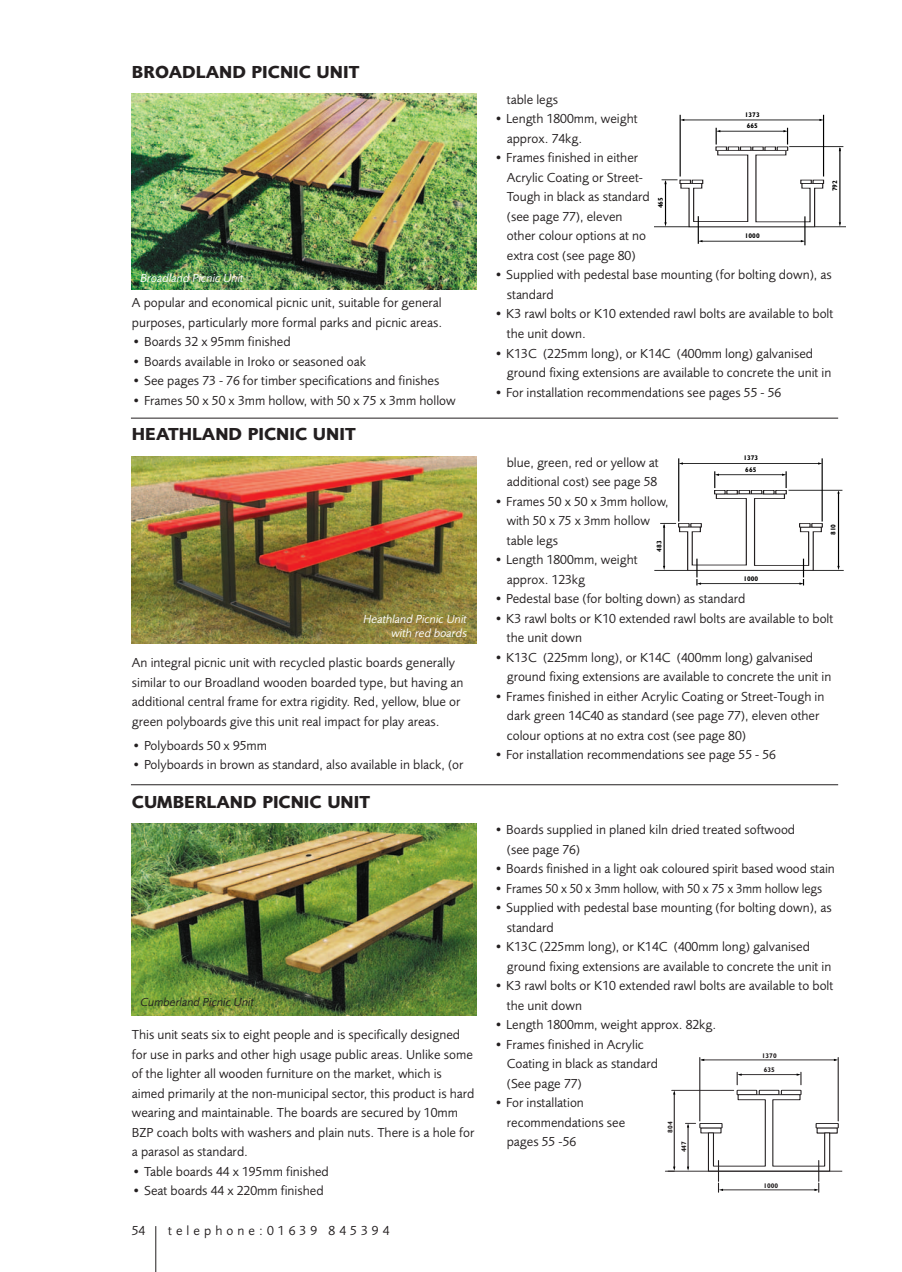
<style>
.page{position:relative;width:902px;height:1272px;background:#fff}
.page>*{position:absolute;margin:0;border:0;box-sizing:border-box;transform-origin:0 0}
.t1{font:700 18px "Foundry Sans";color:#231f20}
.t2{font:13.5px/19.5px "Foundry Sans";color:#231f20}
.t3{font:13.5px "Foundry Sans";letter-spacing:.3em;color:#231f20}
.t4{font:italic 12px/14.4px "Foundry Sans";color:#fff;text-align:right}
.t5{font:italic 12px "Foundry Sans";color:#231f20}
.t6{font:700 6.75px "Gill Sans";color:#000}
.t7{font:700 6.75px "Gill Sans";color:#231f20}
</style>
<div class="page">
<hr style="left:155px;top:1225px;width:1px;height:46px;background:#231f20">
<img style="left:132px;top:94px;width:344px;height:195px">
<hr style="left:654px;top:226px;width:191px;height:1px;background:#000">
<hr style="left:679px;top:115px;width:1px;height:61px;background:#000">
<hr style="left:823px;top:115px;width:1px;height:61px;background:#000">
<hr style="left:683px;top:120px;width:137px;height:1px;background:#000">
<hr style="left:789px;top:146px;width:54px;height:1px;background:#000">
<hr style="left:839px;top:148px;width:1px;height:75px;background:#000">
<svg style="left:661px;top:128px;width:162px;height:117px"></svg>
<img style="left:132px;top:456px;width:344px;height:187px">
<hr style="left:654px;top:570px;width:189px;height:1px;background:#000">
<hr style="left:678px;top:458px;width:1px;height:63px;background:#000">
<hr style="left:821px;top:458px;width:1px;height:63px;background:#000">
<hr style="left:681px;top:463px;width:138px;height:1px;background:#000">
<hr style="left:788px;top:490px;width:54px;height:1px;background:#000">
<hr style="left:838px;top:492px;width:1px;height:75px;background:#000">
<div style="left:811px;top:523px;width:11px;height:4px;border:1px solid #231f20"></div>
<svg style="left:660px;top:471px;width:161px;height:114px"></svg>
<img style="left:132px;top:823px;width:344px;height:192px">
<div style="left:699px;top:1123px;width:23px;height:5px;border:1px solid #231f20"></div>
<div style="left:815px;top:1123px;width:23px;height:5px;border:1px solid #231f20"></div>
<div style="left:736px;top:1089px;width:21px;height:5px;border:1px solid #231f20"></div>
<div style="left:758px;top:1089px;width:21px;height:5px;border:1px solid #231f20"></div>
<div style="left:781px;top:1089px;width:20px;height:5px;border:1px solid #231f20"></div>
<hr style="left:665px;top:1170px;width:177px;height:1px;background:#231f20">
<svg style="left:707px;top:1094px;width:130px;height:98px"></svg>
<hr style="left:739px;top:1074px;width:59px;height:1px;background:#231f20">
<svg style="left:736px;top:1072px;width:5px;height:12px"></svg>
<svg style="left:796px;top:1072px;width:5px;height:12px"></svg>
<hr style="left:699px;top:1057px;width:1px;height:63px;background:#231f20">
<hr style="left:837px;top:1057px;width:1px;height:63px;background:#231f20">
<hr style="left:701px;top:1059px;width:134px;height:1px;background:#231f20">
<hr style="left:671px;top:1090px;width:62px;height:1px;background:#231f20">
<hr style="left:674px;top:1092px;width:1px;height:76px;background:#231f20">
<svg style="left:668px;top:1166px;width:7px;height:5px"></svg>
<hr style="left:687px;top:1125px;width:1px;height:43px;background:#231f20">
<svg style="left:685px;top:1123px;width:10px;height:4px"></svg>
<hr style="left:131px;top:418px;width:707px;height:1px;background:#231f20">
<hr style="left:131px;top:784px;width:707px;height:1px;background:#231f20">
<h1 class="t1" style="left:132px;top:65px;width:229px">BROADLAND PICNIC UNIT</h1>
<p class="t4" style="left:140px;top:272px;width:105px">Broadland Picnic Unit</p>
<p class="t2" style="left:132px;top:294px;width:312px">A popular and economical picnic unit, suitable for general purposes, particularly more formal parks and picnic areas.</p>
<p class="t2" style="left:132px;top:333px;width:160px">• Boards 32 x 95mm finished</p>
<p class="t2" style="left:132px;top:352px;width:235px">• Boards available in Iroko or seasoned oak</p>
<p class="t2" style="left:132px;top:372px;width:309px">• See pages 73 - 76 for timber specifications and finishes</p>
<p class="t2" style="left:132px;top:391px;width:325px">• Frames 50 x 50 x 3mm hollow, with 50 x 75 x 3mm hollow</p>
<h1 class="t1" style="left:132px;top:427px;width:225px">HEATHLAND PICNIC UNIT</h1>
<p class="t4" style="left:363px;top:613px;width:105px">Heathland Picnic Unit with red boards</p>
<p class="t2" style="left:132px;top:654px;width:333px">An integral picnic unit with recycled plastic boards generally similar to our Broadland wooden boarded type, but having an additional central frame for extra rigidity. Red, yellow, blue or green polyboards give this unit real impact for play areas.</p>
<p class="t2" style="left:132px;top:736px;width:137px">• Polyboards 50 x 95mm</p>
<p class="t2" style="left:132px;top:756px;width:333px">• Polyboards in brown as standard, also available in black, (or</p>
<h1 class="t1" style="left:132px;top:794px;width:239px">CUMBERLAND PICNIC UNIT</h1>
<p class="t5" style="left:140px;top:997px;width:115px">Cumberland Picnic Unit</p>
<p class="t2" style="left:132px;top:1026px;width:344px">This unit seats six to eight people and is specifically designed for use in parks and other high usage public areas. Unlike some of the lighter all wooden furniture on the market, which is aimed primarily at the non-municipal sector, this product is hard wearing and maintainable. The boards are secured by 10mm BZP coach bolts with washers and plain nuts. There is a hole for a parasol as standard.</p>
<p class="t2" style="left:132px;top:1162px;width:198px">• Table boards 44 x 195mm finished</p>
<p class="t2" style="left:132px;top:1181px;width:193px">• Seat boards 44 x 220mm finished</p>
<p class="t2" style="left:132px;top:1222px;width:15px">54</p>
<p class="t3" style="left:168px;top:1225px;width:223px">telephone:01639 845394</p>
<p class="t2" style="left:506px;top:91px;width:53px">table legs</p>
<p class="t2" style="left:506px;top:110px;width:132px;text-indent:-13px">• Length 1800mm, weight approx. 74kg.</p>
<p class="t2" style="left:506px;top:149px;width:144px;text-indent:-13px">• Frames finished in either<br>Acrylic Coating or Street-<br>Tough in black as standard (see page 77), eleven other colour options at no extra cost (see page 80)</p>
<p class="t2" style="left:506px;top:266px;width:326px;text-indent:-13px">• Supplied with pedestal base mounting (for bolting down), as standard</p>
<p class="t2" style="left:506px;top:305px;width:328px;text-indent:-13px">• K3 rawl bolts or K10 extended rawl bolts are available to bolt the unit down.</p>
<p class="t2" style="left:506px;top:344px;width:326px;text-indent:-13px">• K13C (225mm long), or K14C (400mm long) galvanised ground fixing extensions are available to concrete the unit in</p>
<p class="t2" style="left:494px;top:383px;width:289px">• For installation recommendations see pages 55 - 56</p>
<p class="t6" style="left:744px;top:112px;width:16px">1373</p>
<p class="t6" style="left:746px;top:123px;width:13px">665</p>
<p class="t6" style="left:832px;top:191px;width:13px;rotate:-90deg">792</p>
<p class="t6" style="left:657px;top:208px;width:13px;rotate:-90deg">465</p>
<p class="t6" style="left:744px;top:233px;width:16px">1000</p>
<p class="t6" style="left:743px;top:455px;width:16px">1373</p>
<p class="t2" style="left:506px;top:453px;width:153px">blue, green, red or yellow at additional cost) see page 58</p>
<p class="t2" style="left:506px;top:492px;width:163px;text-indent:-13px">• Frames 50 x 50 x 3mm hollow, with 50 x 75 x 3mm hollow table legs</p>
<p class="t2" style="left:506px;top:551px;width:132px;text-indent:-13px">• Length 1800mm, weight approx. 123kg</p>
<p class="t2" style="left:494px;top:590px;width:253px">• Pedestal base (for bolting down) as standard</p>
<p class="t2" style="left:506px;top:609px;width:328px;text-indent:-13px">• K3 rawl bolts or K10 extended rawl bolts are available to bolt the unit down</p>
<p class="t2" style="left:506px;top:648px;width:326px;text-indent:-13px">• K13C (225mm long), or K14C (400mm long) galvanised ground fixing extensions are available to concrete the unit in</p>
<p class="t2" style="left:506px;top:687px;width:319px;text-indent:-13px">• Frames finished in either Acrylic Coating or Street-Tough in dark green 14C40 as standard (see page 77), eleven other colour options at no extra cost (see page 80)</p>
<p class="t2" style="left:494px;top:746px;width:283px">• For installation recommendations see page 55 - 56</p>
<p class="t6" style="left:745px;top:467px;width:13px">665</p>
<p class="t6" style="left:830px;top:535px;width:13px;rotate:-90deg">810</p>
<p class="t6" style="left:656px;top:552px;width:13px;rotate:-90deg">483</p>
<p class="t6" style="left:743px;top:576px;width:16px">1000</p>
<p class="t2" style="left:506px;top:821px;width:290px;text-indent:-13px">• Boards supplied in planed kiln dried treated softwood (see page 76)</p>
<p class="t2" style="left:494px;top:860px;width:342px">• Boards finished in a light oak coloured spirit based wood stain</p>
<p class="t2" style="left:494px;top:879px;width:329px">• Frames 50 x 50 x 3mm hollow, with 50 x 75 x 3mm hollow legs</p>
<p class="t2" style="left:506px;top:899px;width:326px;text-indent:-13px">• Supplied with pedestal base mounting (for bolting down), as standard</p>
<p class="t2" style="left:506px;top:938px;width:326px;text-indent:-13px">• K13C (225mm long), or K14C (400mm long) galvanised ground fixing extensions are available to concrete the unit in</p>
<p class="t2" style="left:506px;top:977px;width:328px;text-indent:-13px">• K3 rawl bolts or K10 extended rawl bolts are available to bolt the unit down</p>
<p class="t2" style="left:494px;top:1016px;width:224px">• Length 1800mm, weight approx. 82kg.</p>
<p class="t2" style="left:506px;top:1035px;width:153px;text-indent:-13px">• Frames finished in Acrylic<br>Coating in black as standard (See page 77)</p>
<p class="t2" style="left:506px;top:1094px;width:120px;text-indent:-13px">• For installation recommendations see pages 55 -56</p>
<p class="t7" style="left:761px;top:1052px;width:16px">1370</p>
<p class="t7" style="left:763px;top:1067px;width:13px">635</p>
<p class="t7" style="left:667px;top:1132px;width:13px;rotate:-90deg">804</p>
<p class="t7" style="left:681px;top:1152px;width:13px;rotate:-90deg">447</p>
<p class="t7" style="left:763px;top:1182px;width:16px">1000</p>
</div>
